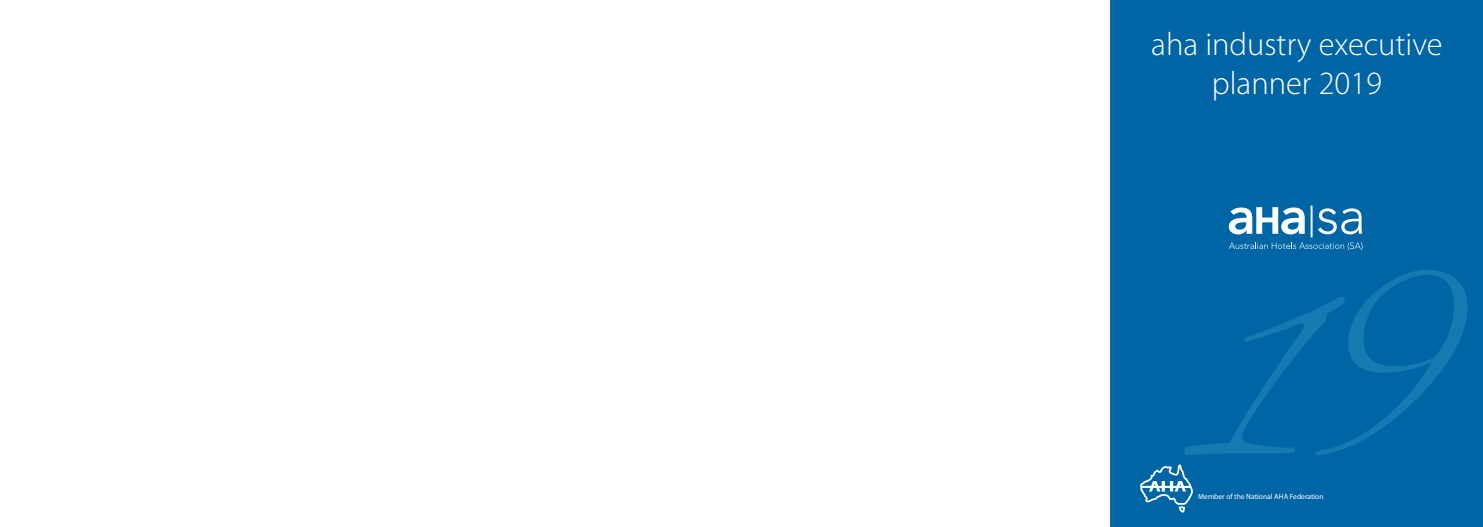
<style>
.page{position:relative;width:1483px;height:527px;background:#fff}
.page>*{position:absolute;margin:0;border:0;box-sizing:border-box;transform-origin:0 0}
.t1{font:298.75px "Scriptina";color:#1579b2}
.t2{font:300 32.5px/39px "Myriad Pro";color:#fff;text-align:center}
.t3{font:7.5px "Myriad Pro";color:#fff}
</style>
<div class="page">
<div style="left:1111px;top:0;width:372px;height:526px;background:#0065a4"></div>
<svg style="left:1140px;top:464px;width:53px;height:48px"></svg>
<svg style="left:1229px;top:242px;width:133px;height:8px"></svg>
<svg style="left:1229px;top:207px;width:76px;height:27px"></svg>
<svg style="left:1318px;top:208px;width:44px;height:26px"></svg>
<hr style="left:1311px;top:205px;width:1px;height:32px;background:#fff">
<h2 class="t2" style="left:1151px;top:25px;width:293px">aha industry executive planner 2019</h2>
<h1 class="t1" style="left:1198px;top:174px;width:284px">19</h1>
<p class="t3" style="left:1198px;top:492px;width:127px">Member of the National AHA Federation</p>
</div>
